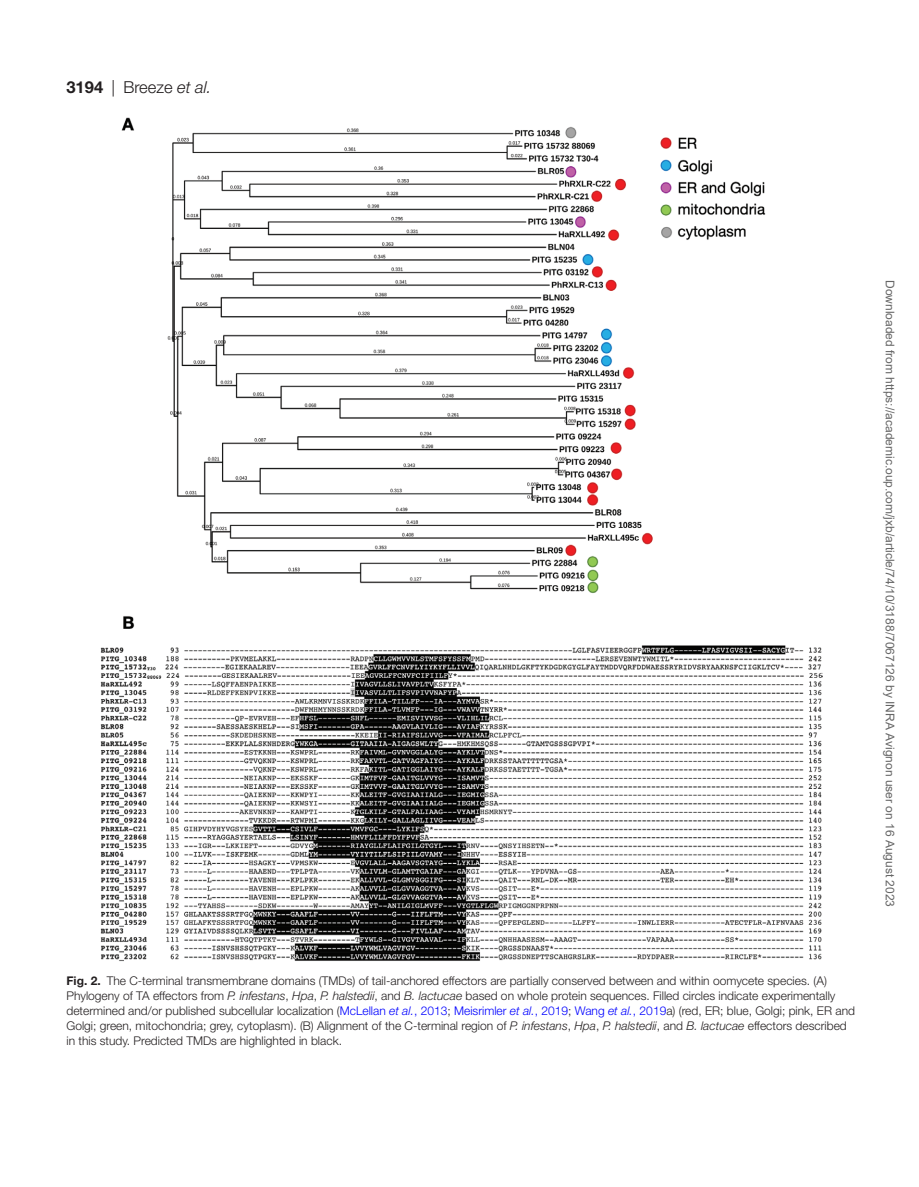
<style>
.page{position:relative;width:919px;height:1187px;background:#fff}
.page>*{position:absolute;margin:0;border:0;box-sizing:border-box;transform-origin:0 0}
.t1{font:300 16.5px "Helvetica Neue LT Std";color:#231f20}
.t2{font:300 12px/15px "Helvetica Neue LT Std";color:#231f20}
.t3{font:12px "Arial";color:#666}
.s1{font-weight:700}
.s2{font-style:italic}
.s3{color:#00f}
.s4{font-style:italic;color:#00f}
</style>
<div class="page">
<img style="left:100px;top:117px;width:722px;height:844px">
<h1 class="t1" style="left:66px;top:77px;width:146px"><span class="s1">3194</span> | Breeze <span class="s2">et al.</span></h1>
<p class="t2" style="left:66px;top:972px;width:790px"><span class="s1">Fig. 2.</span> The C-terminal transmembrane domains (TMDs) of tail-anchored effectors are partially conserved between and within oomycete species. (A)<br>Phylogeny of TA effectors from <span class="s2">P. infestans</span>, <span class="s2">Hpa</span>, <span class="s2">P. halstedii</span>, and <span class="s2">B. lactucae</span> based on whole protein sequences. Filled circles indicate experimentally determined and/or published subcellular localization (<span class="s3">McLellan</span> <span class="s4">et al.</span><span class="s3">, 2013</span>; <span class="s3">Meisrimler</span> <span class="s4">et al.</span><span class="s3">, 2019</span>; <span class="s3">Wang</span> <span class="s4">et al.</span><span class="s3">, 2019</span>a) (red, ER; blue, Golgi; pink, ER and Golgi; green, mitochondria; grey, cytoplasm). (B) Alignment of the C-terminal region of <span class="s2">P. infestans</span>, <span class="s2">Hpa</span>, <span class="s2">P. halstedii</span>, and <span class="s2">B. lactucae</span> effectors described in this study. Predicted TMDs are highlighted in black.</p>
<p class="t3" style="left:894px;top:280px;width:628px;rotate:90deg">Downloaded from https://academic.oup.com/jxb/article/74/10/3188/7067126 by INRA Avignon user on 16 August 2023</p>
</div>
